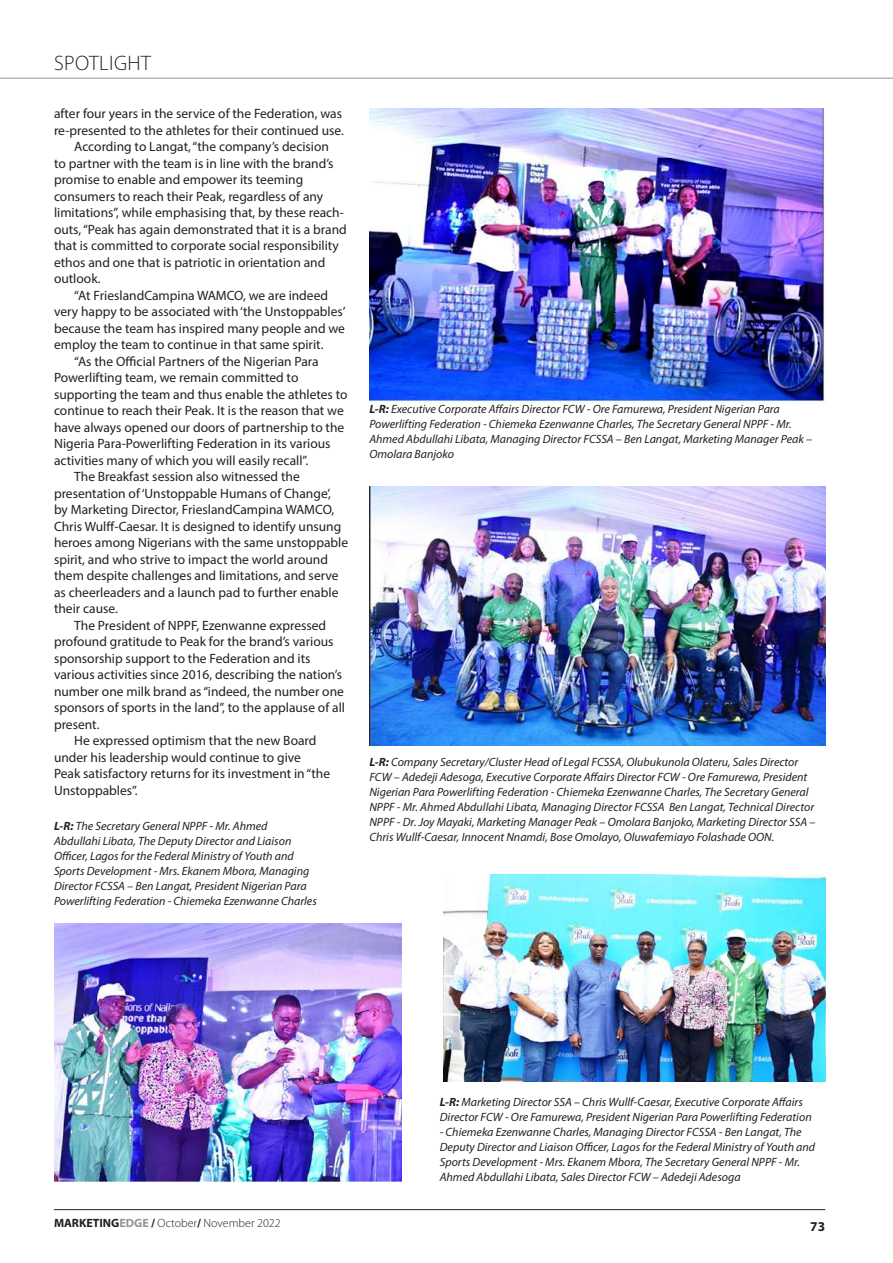
<style>
.page{position:relative;width:893px;height:1263px;background:#fff}
.page>*{position:absolute;margin:0;border:0;box-sizing:border-box;transform-origin:0 0}
.t1{font:300 21px "Myriad Pro";letter-spacing:.02em;color:#231f20}
.t2{font:13.5px "Myriad Pro";color:#231f20}
.t3{font:700 13.5px "Myriad Pro";color:#231f20}
.t4{font:italic 12px/15px "Myriad Pro";color:#231f20}
.t5{font:300 12px "Myriad Pro";color:#231f20}
.s1{font-weight:700}
.s2{font-weight:700;color:#939598}
</style>
<div class="page">
<hr style="left:54px;top:1209px;width:771px;height:1px;background:#231f20">
<hr style="left:0;top:78px;width:893px;height:1px;background:#939598">
<img style="left:369px;top:108px;width:456px;height:294px">
<img style="left:369px;top:487px;width:456px;height:259px">
<img style="left:54px;top:924px;width:348px;height:258px">
<img style="left:444px;top:874px;width:381px;height:207px">
<h1 class="t1" style="left:54px;top:51px;width:98px">SPOTLIGHT</h1>
<p class="t2" style="left:54px;top:105px;width:290px">after four years in the service of the Federation, was</p>
<p class="t2" style="left:54px;top:122px;width:291px">re-presented to the athletes for their continued use.</p>
<p class="t2" style="left:74px;top:138px;width:256px">According to Langat, “the company’s decision</p>
<p class="t2" style="left:54px;top:155px;width:281px">to partner with the team is in line with the brand’s</p>
<p class="t2" style="left:54px;top:171px;width:251px">promise to enable and empower its teeming</p>
<p class="t2" style="left:54px;top:188px;width:271px">consumers to reach their Peak, regardless of any</p>
<p class="t2" style="left:54px;top:204px;width:291px">limitations”, while emphasising that, by these reach-</p>
<p class="t2" style="left:54px;top:221px;width:294px">outs, “Peak has again demonstrated that it is a brand</p>
<p class="t2" style="left:54px;top:237px;width:286px">that is committed to corporate social responsibility</p>
<p class="t2" style="left:54px;top:254px;width:273px">ethos and one that is patriotic in orientation and</p>
<p class="t2" style="left:54px;top:270px;width:48px">outlook.</p>
<p class="t2" style="left:74px;top:287px;width:255px">“At FrieslandCampina WAMCO, we are indeed</p>
<p class="t2" style="left:54px;top:303px;width:293px">very happy to be associated with ‘the Unstoppables’</p>
<p class="t2" style="left:54px;top:320px;width:293px">because the team has inspired many people and we</p>
<p class="t2" style="left:54px;top:336px;width:271px">employ the team to continue in that same spirit.</p>
<p class="t2" style="left:74px;top:353px;width:246px">“As the Official Partners of the Nigerian Para</p>
<p class="t2" style="left:54px;top:369px;width:246px">Powerlifting team, we remain committed to</p>
<p class="t2" style="left:54px;top:386px;width:295px">supporting the team and thus enable the athletes to</p>
<p class="t2" style="left:54px;top:402px;width:291px">continue to reach their Peak. It is the reason that we</p>
<p class="t2" style="left:54px;top:419px;width:292px">have always opened our doors of partnership to the</p>
<p class="t2" style="left:54px;top:435px;width:278px">Nigeria Para-Powerlifting Federation in its various</p>
<p class="t2" style="left:54px;top:452px;width:256px">activities many of which you will easily recall”.</p>
<p class="t2" style="left:74px;top:468px;width:227px">The Breakfast session also witnessed the</p>
<p class="t2" style="left:54px;top:485px;width:278px">presentation of ‘Unstoppable Humans of Change’,</p>
<p class="t2" style="left:54px;top:501px;width:282px">by Marketing Director, FrieslandCampina WAMCO,</p>
<p class="t2" style="left:54px;top:518px;width:289px">Chris Wulff-Caesar. It is designed to identify unsung</p>
<p class="t2" style="left:54px;top:534px;width:296px">heroes among Nigerians with the same unstoppable</p>
<p class="t2" style="left:54px;top:551px;width:275px">spirit, and who strive to impact the world around</p>
<p class="t2" style="left:54px;top:567px;width:286px">them despite challenges and limitations, and serve</p>
<p class="t2" style="left:54px;top:584px;width:286px">as cheerleaders and a launch pad to further enable</p>
<p class="t2" style="left:54px;top:600px;width:65px">their cause.</p>
<p class="t2" style="left:74px;top:617px;width:253px">The President of NPPF, Ezenwanne expressed</p>
<p class="t2" style="left:54px;top:633px;width:281px">profound gratitude to Peak for the brand’s various</p>
<p class="t2" style="left:54px;top:650px;width:258px">sponsorship support to the Federation and its</p>
<p class="t2" style="left:54px;top:666px;width:290px">various activities since 2016, describing the nation’s</p>
<p class="t2" style="left:54px;top:683px;width:291px">number one milk brand as “indeed, the number one</p>
<p class="t2" style="left:54px;top:699px;width:293px">sponsors of sports in the land”, to the applause of all</p>
<p class="t2" style="left:54px;top:716px;width:47px">present.</p>
<p class="t2" style="left:74px;top:732px;width:244px">He expressed optimism that the new Board</p>
<p class="t2" style="left:54px;top:749px;width:248px">under his leadership would continue to give</p>
<p class="t2" style="left:54px;top:765px;width:278px">Peak satisfactory returns for its investment in “the</p>
<p class="t2" style="left:54px;top:782px;width:85px">Unstoppables”.</p>
<p class="t4" style="left:54px;top:818px;width:264px"><span class="s1">L-R:</span> The Secretary General NPPF - Mr. Ahmed Abdullahi Libata, The Deputy Director and Liaison Officer, Lagos for the Federal Ministry of Youth and Sports Development - Mrs. Ekanem Mbora, Managing Director FCSSA – Ben Langat, President Nigerian Para Powerlifting Federation - Chiemeka Ezenwanne Charles</p>
<p class="t4" style="left:369px;top:402px;width:444px"><span class="s1">L-R:</span> Executive Corporate Affairs Director FCW - Ore Famurewa, President Nigerian Para Powerlifting Federation - Chiemeka Ezenwanne Charles, The Secretary General NPPF - Mr.<br>Ahmed Abdullahi Libata, Managing Director FCSSA – Ben Langat, Marketing Manager Peak – Omolara Banjoko</p>
<p class="t4" style="left:369px;top:754px;width:448px"><span class="s1">L-R:</span> Company Secretary/Cluster Head of Legal FCSSA, Olubukunola Olateru, Sales Director FCW – Adedeji Adesoga, Executive Corporate Affairs Director FCW - Ore Famurewa, President Nigerian Para Powerlifting Federation - Chiemeka Ezenwanne Charles, The Secretary General NPPF - Mr. Ahmed Abdullahi Libata, Managing Director FCSSA Ben Langat, Technical Director NPPF - Dr. Joy Mayaki, Marketing Manager Peak – Omolara Banjoko, Marketing Director SSA – Chris Wullf-Caesar, Innocent Nnamdi, Bose Omolayo, Oluwafemiayo Folashade OON.</p>
<p class="t4" style="left:440px;top:1094px;width:373px"><span class="s1">L-R:</span> Marketing Director SSA – Chris Wullf-Caesar, Executive Corporate Affairs<br>Director FCW - Ore Famurewa, President Nigerian Para Powerlifting Federation</p>
<p class="t4" style="left:440px;top:1124px;width:377px">- Chiemeka Ezenwanne Charles, Managing Director FCSSA - Ben Langat, The Deputy Director and Liaison Officer, Lagos for the Federal Ministry of Youth and Sports Development - Mrs. Ekanem Mbora, The Secretary General NPPF - Mr.<br>Ahmed Abdullahi Libata, Sales Director FCW – Adedeji Adesoga</p>
<p class="t5" style="left:54px;top:1216px;width:228px"><span class="s1">MARKETING</span><span class="s2">EDGE</span> <span class="s1">/</span> October<span class="s1">/</span> November 2022</p>
<p class="t3" style="left:810px;top:1217px;width:16px">73</p>
</div>
